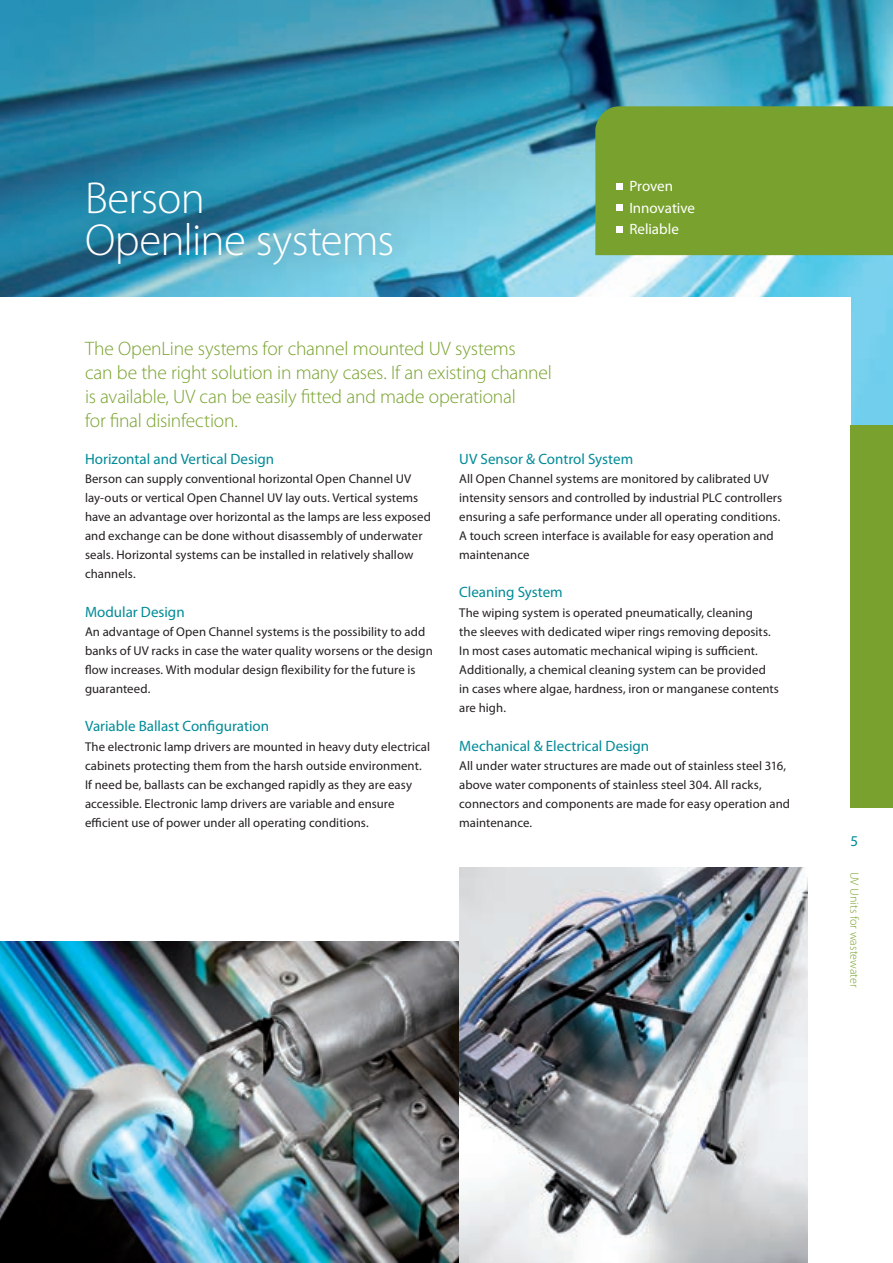
<style>
.page{position:relative;width:893px;height:1263px;background:#fff}
.page>*{position:absolute;margin:0;border:0;box-sizing:border-box;transform-origin:0 0}
.t1{font:300 45px/42.5px "Myriad Pro";letter-spacing:-.015em;color:#fff}
.t2{font:300 19.5px/24px "Myriad Pro";letter-spacing:-.015em;color:#78a22d}
.t3{font:15px "Myriad Pro";color:#008b98}
.t4{font:15px/21.3px "Myriad Pro";letter-spacing:-.005em;color:#fff}
.t5{font:12.75px/19.2px "Myriad Pro";letter-spacing:.005em;color:#231f20}
.t6{font:300 12px "Myriad Pro";letter-spacing:.005em;color:#78a22d}
</style>
<div class="page">
<img style="left:1px;top:0;width:892px;height:425px">
<div style="left:0;top:298px;width:850px;height:229px;background:#fff"></div>
<div style="left:64px;top:160px;width:350px;height:125px;background:#231f20;opacity:.25"></div>
<div style="left:595px;top:106px;width:298px;height:149px;background:#78a22d"></div>
<img style="left:0;top:0;width:1px;height:425px">
<div style="left:850px;top:425px;width:43px;height:383px;background:#78a22d"></div>
<img style="left:0;top:942px;width:459px;height:321px">
<img style="left:459px;top:867px;width:349px;height:396px">
<h1 class="t1" style="left:85px;top:177px;width:311px">Berson<br>Openline systems</h1>
<p class="t4" style="left:629px;top:176px;width:67px">Proven<br>Innovative<br>Reliable</p>
<h2 class="t2" style="left:85px;top:337px;width:468px">The OpenLine systems for channel mounted UV systems<br>can be the right solution in many cases. If an existing channel is available, UV can be easily fitted and made operational<br>for final disinfection.</h2>
<p class="t3" style="left:459px;top:450px;width:175px">UV Sensor &amp; Control System</p>
<p class="t5" style="left:459px;top:469px;width:325px">All Open Channel systems are monitored by calibrated UV intensity sensors and controlled by industrial PLC controllers ensuring a safe performance under all operating conditions.<br>A touch screen interface is available for easy operation and maintenance</p>
<p class="t3" style="left:459px;top:584px;width:105px">Cleaning System</p>
<p class="t5" style="left:459px;top:603px;width:321px">The wiping system is operated pneumatically, cleaning<br>the sleeves with dedicated wiper rings removing deposits.<br>In most cases automatic mechanical wiping is sufficient.<br>Additionally, a chemical cleaning system can be provided in cases where algae, hardness, iron or manganese contents are high.</p>
<p class="t3" style="left:459px;top:737px;width:192px">Mechanical &amp; Electrical Design</p>
<p class="t5" style="left:459px;top:756px;width:332px">All under water structures are made out of stainless steel 316, above water components of stainless steel 304. All racks, connectors and components are made for easy operation and maintenance.</p>
<p class="t3" style="left:85px;top:450px;width:191px">Horizontal and Vertical Design</p>
<p class="t5" style="left:85px;top:469px;width:347px">Berson can supply conventional horizontal Open Channel UV lay-outs or vertical Open Channel UV lay outs. Vertical systems have an advantage over horizontal as the lamps are less exposed and exchange can be done without disassembly of underwater seals. Horizontal systems can be installed in relatively shallow channels.</p>
<p class="t3" style="left:85px;top:603px;width:101px">Modular Design</p>
<p class="t5" style="left:85px;top:622px;width:349px">An advantage of Open Channel systems is the possibility to add banks of UV racks in case the water quality worsens or the design flow increases. With modular design flexibility for the future is guaranteed.</p>
<p class="t3" style="left:85px;top:718px;width:186px">Variable Ballast Configuration</p>
<p class="t5" style="left:85px;top:737px;width:347px">The electronic lamp drivers are mounted in heavy duty electrical cabinets protecting them from the harsh outside environment.<br>If need be, ballasts can be exchanged rapidly as they are easy accessible. Electronic lamp drivers are variable and ensure efficient use of power under all operating conditions.</p>
<p class="t3" style="left:850px;top:833px;width:9px">5</p>
<p class="t6" style="left:861px;top:872px;width:117px;rotate:90deg">UV Units for wastewater</p>
</div>
